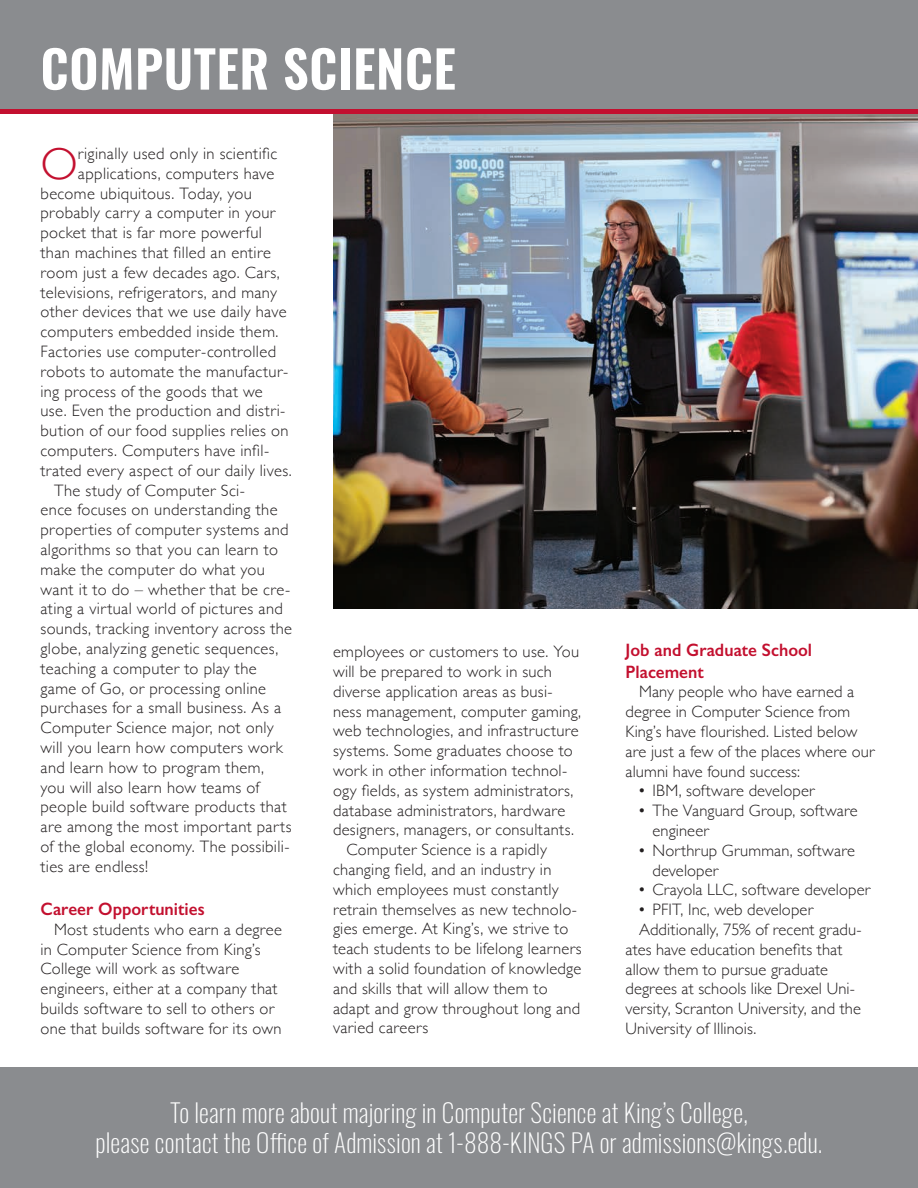
<style>
.page{position:relative;width:918px;height:1188px;background:#fff}
.page>*{position:absolute;margin:0;border:0;box-sizing:border-box;transform-origin:0 0}
.Header__Front{font:600 51px "Oswald";letter-spacing:.01em;color:#fff}
.Body_Copy{font:300 45.6px "Gill Sans";color:#c3102f}
.Footer_Text{font:200 25.5px "Oswald";letter-spacing:.005em;color:#fff}
.Body_Copy_Headers{font:600 18px/21.6px "Gill Sans";letter-spacing:.005em;color:#c3102f;scale:.95 1}
.Body_Copy-2{font:300 16.5px/19.8px "Gill Sans";letter-spacing:.02em;color:#231f20}
.Bulleted_Items{font:300 16.5px/19.8px "Gill Sans";letter-spacing:.01em;color:#231f20}
</style>
<div class="page">
<img style="left:333px;top:114px;width:585px;height:494px">
<div style="left:0;top:0;width:918px;height:109px;background:#8a8c8f"></div>
<div style="left:0;top:1067px;width:918px;height:121px;background:#8a8c8f"></div>
<div style="left:0;top:109px;width:918px;height:5px;background:#c3102f"></div>
<p class="Header__Front" style="left:40px;top:42px;width:417px">COMPUTER SCIENCE</p>
<p class="Body_Copy" style="left:40px;top:128px;width:39px">O</p>
<p class="Body_Copy-2" style="left:78px;top:143px;width:201px">riginally used only in scientific</p>
<p class="Body_Copy-2" style="left:78px;top:163px;width:198px">applications, computers have</p>
<p class="Body_Copy-2" style="left:41px;top:182px;width:213px">become ubiquitous. Today, you</p>
<p class="Body_Copy-2" style="left:41px;top:202px;width:236px">probably carry a computer in your</p>
<p class="Body_Copy-2" style="left:41px;top:222px;width:223px">pocket that is far more powerful</p>
<p class="Body_Copy-2" style="left:41px;top:242px;width:232px">than machines that filled an entire</p>
<p class="Body_Copy-2" style="left:41px;top:262px;width:241px">room just a few decades ago. Cars,</p>
<p class="Body_Copy-2" style="left:41px;top:281px;width:238px">televisions, refrigerators, and many</p>
<p class="Body_Copy-2" style="left:41px;top:301px;width:248px">other devices that we use daily have</p>
<p class="Body_Copy-2" style="left:41px;top:321px;width:240px">computers embedded inside them.</p>
<p class="Body_Copy-2" style="left:41px;top:341px;width:237px">Factories use computer-controlled</p>
<p class="Body_Copy-2" style="left:41px;top:361px;width:249px">robots to automate the manufactur-</p>
<p class="Body_Copy-2" style="left:41px;top:380px;width:224px">ing process of the goods that we</p>
<p class="Body_Copy-2" style="left:41px;top:400px;width:246px">use. Even the production and distri-</p>
<p class="Body_Copy-2" style="left:41px;top:420px;width:249px">bution of our food supplies relies on</p>
<p class="Body_Copy-2" style="left:41px;top:440px;width:230px">computers. Computers have infil-</p>
<p class="Body_Copy-2" style="left:41px;top:460px;width:253px">trated every aspect of our daily lives.</p>
<p class="Body_Copy-2" style="left:41px;top:479px;width:253px;text-indent:13px">The study of Computer Sci-<br>ence focuses on understanding the properties of computer systems and algorithms so that you can learn to make the computer do what you want it to do – whether that be cre&shy;ating a virtual world of pictures and sounds, tracking inventory across the globe, analyzing genetic sequences, teaching a computer to play the game of Go, or processing online purchases for a small business. As a<br>Computer Science major, not only will you learn how computers work and learn how to program them, you will also learn how teams of people build software products that are among the most important parts of the global economy. The possibili&shy;ties are endless!</p>
<p class="Body_Copy_Headers" style="left:40px;top:898px;width:174px">Career Opportunities</p>
<p class="Body_Copy-2" style="left:41px;top:919px;width:243px;text-indent:13px">Most students who earn a degree in Computer Science from King’s College will work as software engineers, either at a company that builds software to sell to others or one that builds software for its own</p>
<p class="Body_Copy-2" style="left:333px;top:641px;width:250px">employees or customers to use. You will be prepared to work in such diverse application areas as busi&shy;ness management, computer gaming, web technologies, and infrastructure systems. Some graduates choose to work in other information technol&shy;ogy fields, as system administrators, database administrators, hardware designers, managers, or consultants.</p>
<p class="Body_Copy-2" style="left:333px;top:839px;width:250px;text-indent:13px">Computer Science is a rapidly changing field, and an industry in which employees must constantly retrain themselves as new technolo&shy;gies emerge. At King’s, we strive to teach students to be lifelong learners with a solid foundation of knowledge and skills that will allow them to adapt and grow throughout long and varied careers</p>
<p class="Body_Copy_Headers" style="left:626px;top:639px;width:198px">Job and Graduate School<br>Placement</p>
<p class="Body_Copy-2" style="left:626px;top:681px;width:251px;text-indent:13px">Many people who have earned a degree in Computer Science from<br>King’s have flourished. Listed below are just a few of the places where our alumni have found success:</p>
<p class="Bulleted_Items" style="left:638px;top:780px;width:178px">• IBM, software developer</p>
<p class="Bulleted_Items" style="left:652px;top:800px;width:207px;text-indent:-15px">• The Vanguard Group, software engineer</p>
<p class="Bulleted_Items" style="left:652px;top:840px;width:204px;text-indent:-15px">• Northrup Grumman, software developer</p>
<p class="Bulleted_Items" style="left:638px;top:879px;width:234px">• Crayola LLC, software developer</p>
<p class="Bulleted_Items" style="left:638px;top:899px;width:177px">• PFIT, Inc, web developer</p>
<p class="Body_Copy-2" style="left:626px;top:919px;width:238px;text-indent:13px">Additionally, 75% of recent gradu&shy;ates have education benefits that allow them to pursue graduate degrees at schools like Drexel Uni&shy;versity, Scranton University, and the University of Illinois.</p>
<p class="Footer_Text" style="left:170px;top:1090px;width:579px">To learn more about majoring in Computer Science at King’s College,</p>
<p class="Footer_Text" style="left:96px;top:1120px;width:728px">please contact the Office of Admission at 1-888-KINGS PA or admissions@kings.edu.</p>
</div>
